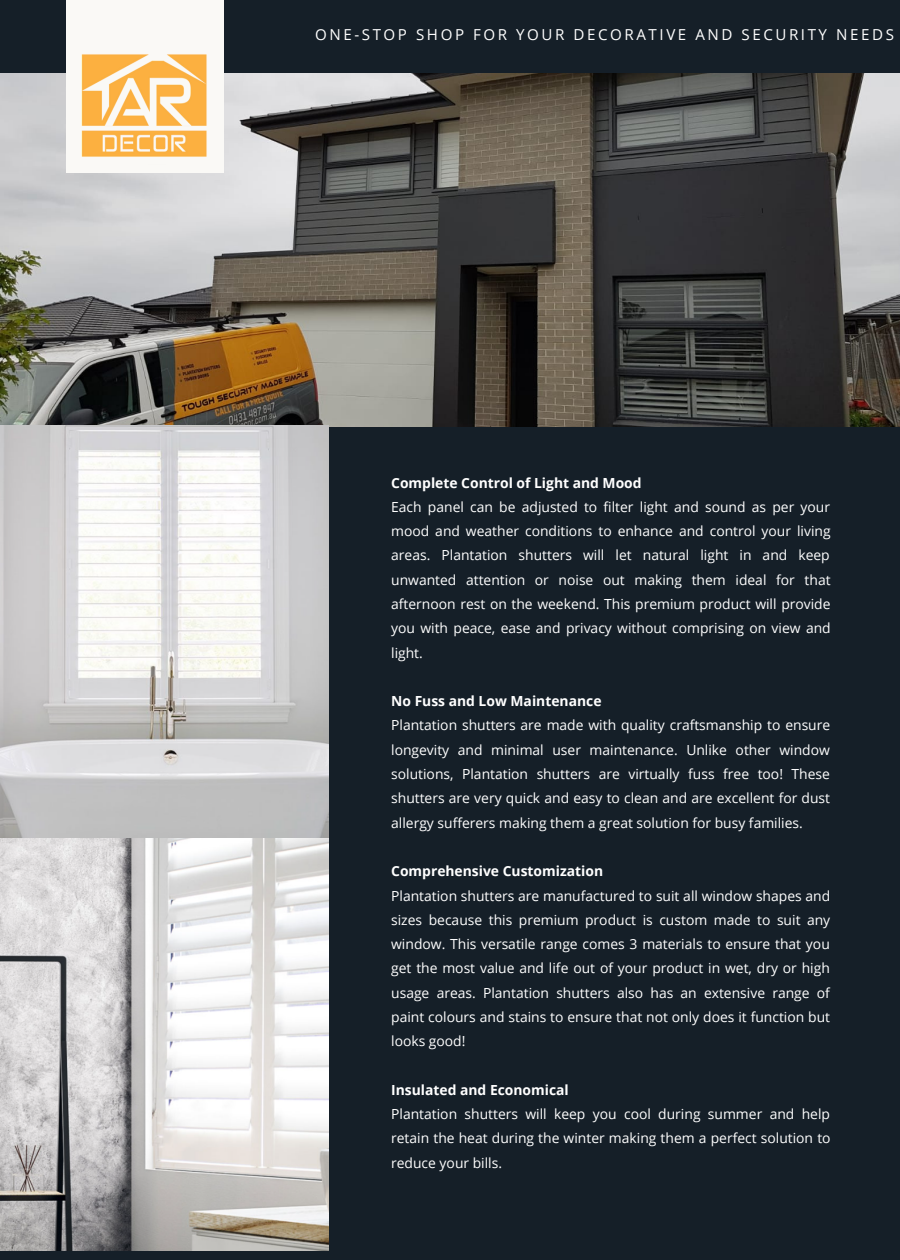
<style>
.page{position:relative;width:900px;height:1260px;background:#151f28}
.page>*{position:absolute;margin:0;border:0;box-sizing:border-box;transform-origin:0 0}
.t1{font:15px "Open Sans";letter-spacing:.17em;color:#fff}
.t2{font:14px/24.2px "Open Sans";color:#fff;text-align:justify}
.t3{font:700 14px "Open Sans";color:#fff}
</style>
<div class="page">
<img style="left:0;top:74px;width:900px;height:352px">
<img style="left:0;top:426px;width:328px;height:825px">
<div style="left:66px;top:0;width:158px;height:173px;background:#faf9f6"></div>
<img style="left:81px;top:54px;width:126px;height:103px">
<p class="t1" style="left:315px;top:24px;width:580px">ONE-STOP SHOP FOR YOUR DECORATIVE AND SECURITY NEEDS</p>
<p class="t3" style="left:391px;top:473px;width:252px">Complete Control of Light and Mood</p>
<p class="t2" style="left:391px;top:494px;width:441px">Each panel can be adjusted to filter light and sound as per your mood and weather conditions to enhance and control your living areas. Plantation shutters will let natural light in and keep unwanted attention or noise out making them ideal for that afternoon rest on the weekend. This premium product will provide you with peace, ease and privacy without comprising on view and light.</p>
<p class="t3" style="left:391px;top:691px;width:212px">No Fuss and Low Maintenance</p>
<p class="t2" style="left:391px;top:713px;width:441px">Plantation shutters are made with quality craftsmanship to ensure longevity and minimal user maintenance. Unlike other window solutions, Plantation shutters are virtually fuss free too! These shutters are very quick and easy to clean and are excellent for dust allergy sufferers making them a great solution for busy families.</p>
<p class="t3" style="left:391px;top:861px;width:214px">Comprehensive Customization</p>
<p class="t2" style="left:391px;top:883px;width:441px">Plantation shutters are manufactured to suit all window shapes and sizes because this premium product is custom made to suit any window. This versatile range comes 3 materials to ensure that you get the most value and life out of your product in wet, dry or high usage areas. Plantation shutters also has an extensive range of paint colours and stains to ensure that not only does it function but looks good!</p>
<p class="t3" style="left:391px;top:1080px;width:179px">Insulated and Economical</p>
<p class="t2" style="left:391px;top:1102px;width:441px">Plantation shutters will keep you cool during summer and help retain the heat during the winter making them a perfect solution to reduce your bills.</p>
</div>
